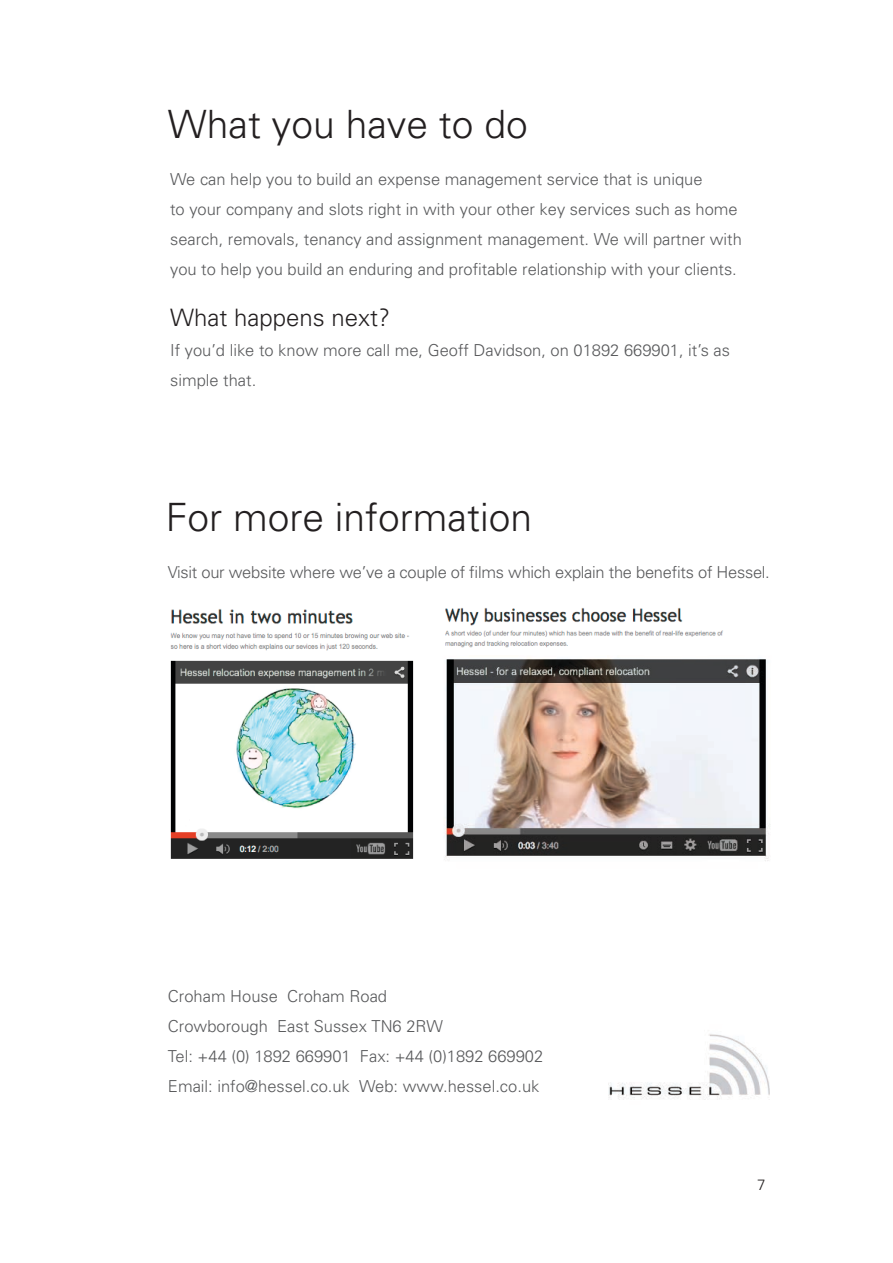
<style>
.page{position:relative;width:893px;height:1263px;background:#fff}
.page>*{position:absolute;margin:0;border:0;box-sizing:border-box;transform-origin:0 0}
.t1{font:300 39px "Univers";color:#231f20}
.t2{font:300 24px "Univers";color:#231f20}
.t3{font:300 16.5px/30px "Univers";color:#58595b}
.t4{font:300 15px "Univers";color:#231f20}
</style>
<div class="page">
<img style="left:170px;top:660px;width:244px;height:199px">
<img style="left:445px;top:608px;width:278px;height:40px">
<img style="left:444px;top:659px;width:326px;height:202px">
<img style="left:170px;top:609px;width:240px;height:42px">
<img style="left:608px;top:1034px;width:162px;height:66px">
<h1 class="t1" style="left:168px;top:100px;width:361px">What you have to do</h1>
<p class="t3" style="left:170px;top:164px;width:573px">We can help you to build an expense management service that is unique<br>to your company and slots right in with your other key services such as home search, removals, tenancy and assignment management. We will partner with you to help you build an enduring and profitable relationship with your clients.</p>
<h2 class="t2" style="left:170px;top:303px;width:222px">What happens next?</h2>
<p class="t3" style="left:170px;top:335px;width:561px">If you’d like to know more call me, Geoff Davidson, on 01892 669901, it’s as simple that.</p>
<h1 class="t1" style="left:166px;top:494px;width:368px">For more information</h1>
<p class="t3" style="left:168px;top:557px;width:604px">Visit our website where we’ve a couple of films which explain the benefits of Hessel.</p>
<p class="t3" style="left:168px;top:981px;width:377px">Croham House Croham Road<br>Crowborough East Sussex TN6 2RW<br>Tel: +44 (0) 1892 669901 Fax: +44 (0)1892 669902<br>Email: info@hessel.co.uk Web: www.hessel.co.uk</p>
<p class="t4" style="left:757px;top:1176px;width:10px">7</p>
</div>
